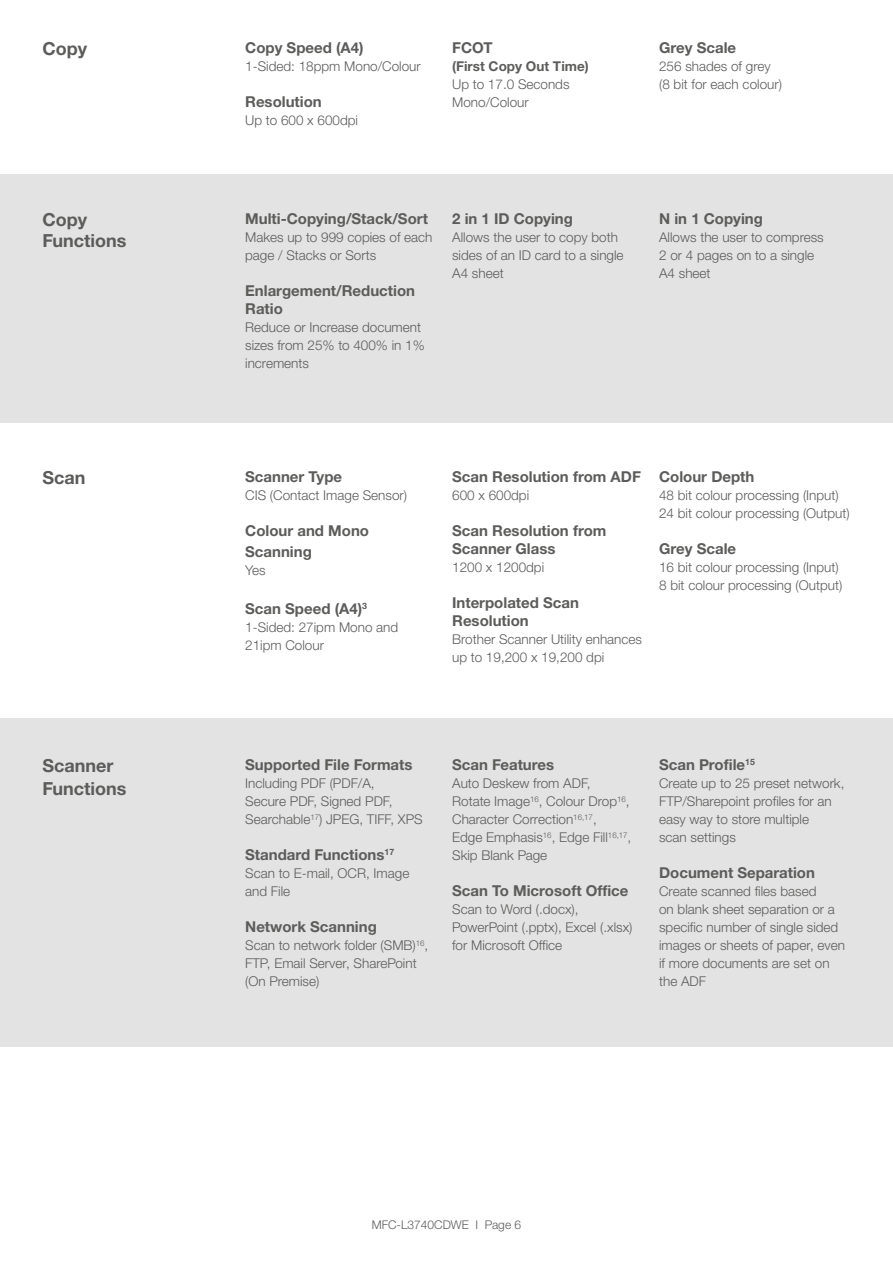
<style>
.page{position:relative;width:893px;height:1263px;background:#fff}
.page>*{position:absolute;margin:0;border:0;box-sizing:border-box;transform-origin:0 0}
.t1{font:700 18px/21px "Helvetica Neue LTW1 G";color:#5c5c5b}
.t2{font:700 15px/18px "Helvetica Neue LTW1 G";color:#5c5c5b}
.t3{font:300 13.5px/18px "Helvetica Neue LTW1 G";color:#5c5c5b}
.t4{font:700 13.5px "Helvetica Neue LTW1 G";color:#5c5c5b}
.t5{font:300 12px "Helvetica Neue LTW1 G";color:#5c5c5b}
</style>
<div class="page">
<div style="left:0;top:174px;width:893px;height:249px;background:#e3e3e3"></div>
<div style="left:0;top:719px;width:893px;height:328px;background:#e3e3e3"></div>
<h1 class="t1" style="left:43px;top:38px;width:46px">Copy</h1>
<p class="t2" style="left:245px;top:39px;width:120px">Copy Speed (A4)</p>
<p class="t3" style="left:245px;top:57px;width:177px">1-Sided: 18ppm Mono/Colour</p>
<p class="t2" style="left:245px;top:93px;width:78px">Resolution</p>
<p class="t3" style="left:245px;top:111px;width:114px">Up to 600 x 600dpi</p>
<p class="t2" style="left:452px;top:39px;width:42px">FCOT</p>
<p class="t4" style="left:452px;top:58px;width:138px">(First Copy Out Time)</p>
<p class="t3" style="left:452px;top:75px;width:119px">Up to 17.0 Seconds<br>Mono/Colour</p>
<h1 class="t1" style="left:43px;top:209px;width:85px">Copy<br>Functions</h1>
<p class="t2" style="left:245px;top:210px;width:184px">Multi-Copying/Stack/Sort</p>
<p class="t3" style="left:245px;top:228px;width:189px">Makes up to 999 copies of each page / Stacks or Sorts</p>
<p class="t2" style="left:245px;top:282px;width:171px">Enlargement/Reduction<br>Ratio</p>
<p class="t3" style="left:245px;top:318px;width:181px">Reduce or Increase document sizes from 25% to 400% in 1% increments</p>
<p class="t2" style="left:452px;top:210px;width:122px">2 in 1 ID Copying</p>
<p class="t3" style="left:452px;top:228px;width:173px">Allows the user to copy both sides of an ID card to a single<br>A4 sheet</p>
<p class="t2" style="left:659px;top:39px;width:79px">Grey Scale</p>
<p class="t3" style="left:659px;top:57px;width:124px">256 shades of grey (8 bit for each colour)</p>
<p class="t2" style="left:659px;top:210px;width:105px">N in 1 Copying</p>
<p class="t3" style="left:659px;top:228px;width:166px">Allows the user to compress<br>2 or 4 pages on to a single<br>A4 sheet</p>
<h1 class="t1" style="left:43px;top:467px;width:45px">Scan</h1>
<p class="t2" style="left:245px;top:467px;width:98px">Scanner Type</p>
<p class="t3" style="left:245px;top:486px;width:163px">CIS (Contact Image Sensor)</p>
<p class="t2" style="left:245px;top:520px;width:125px;line-height:21px">Colour and Mono<br>Scanning</p>
<p class="t3" style="left:245px;top:561px;width:22px">Yes</p>
<p class="t2" style="left:245px;top:599px;width:123px">Scan Speed (A4)<sup>3</sup></p>
<p class="t3" style="left:245px;top:618px;width:155px">1-Sided: 27ipm Mono and<br>21ipm Colour</p>
<p class="t2" style="left:452px;top:467px;width:190px">Scan Resolution from ADF</p>
<p class="t3" style="left:452px;top:486px;width:79px">600 x 600dpi</p>
<p class="t2" style="left:452px;top:521px;width:156px">Scan Resolution from<br>Scanner Glass</p>
<p class="t3" style="left:452px;top:558px;width:94px">1200 x 1200dpi</p>
<p class="t2" style="left:452px;top:593px;width:128px">Interpolated Scan<br>Resolution</p>
<p class="t3" style="left:452px;top:630px;width:191px">Brother Scanner Utility enhances up to 19,200 x 19,200 dpi</p>
<p class="t2" style="left:659px;top:467px;width:97px">Colour Depth</p>
<p class="t3" style="left:659px;top:486px;width:192px">48 bit colour processing (Input)<br>24 bit colour processing (Output)</p>
<p class="t2" style="left:659px;top:539px;width:79px">Grey Scale</p>
<p class="t3" style="left:659px;top:558px;width:185px">16 bit colour processing (Input)<br>8 bit colour processing (Output)</p>
<h1 class="t1" style="left:43px;top:754px;width:85px;line-height:22.5px">Scanner<br>Functions</h1>
<p class="t2" style="left:245px;top:755px;width:169px">Supported File Formats</p>
<p class="t3" style="left:245px;top:774px;width:179px">Including PDF (PDF/A,<br>Secure PDF, Signed PDF,<br>Searchable<sup>17</sup>) JPEG, TIFF, XPS</p>
<p class="t2" style="left:245px;top:845px;width:150px">Standard Functions<sup>17</sup></p>
<p class="t3" style="left:245px;top:864px;width:166px">Scan to E-mail, OCR, Image and File</p>
<p class="t2" style="left:245px;top:917px;width:133px">Network Scanning</p>
<p class="t3" style="left:245px;top:936px;width:185px">Scan to network folder (SMB)<sup>16</sup>,<br>FTP, Email Server, SharePoint (On Premise)</p>
<p class="t2" style="left:452px;top:755px;width:104px">Scan Features</p>
<p class="t3" style="left:452px;top:774px;width:181px">Auto Deskew from ADF,<br>Rotate Image<sup>16</sup>, Colour Drop<sup>16</sup>,<br>Character Correction<sup>16,17</sup>,<br>Edge Emphasis<sup>16</sup>, Edge Fill<sup>16,17</sup>,<br>Skip Blank Page</p>
<p class="t2" style="left:452px;top:881px;width:178px">Scan To Microsoft Office</p>
<p class="t3" style="left:452px;top:900px;width:182px">Scan to Word (.docx),<br>PowerPoint (.pptx), Excel (.xlsx) for Microsoft Office</p>
<p class="t2" style="left:659px;top:755px;width:97px">Scan Profile<sup>15</sup></p>
<p class="t3" style="left:659px;top:774px;width:187px">Create up to 25 preset network,<br>FTP/Sharepoint profiles for an easy way to store multiple<br>scan settings</p>
<p class="t2" style="left:659px;top:863px;width:157px">Document Separation</p>
<p class="t3" style="left:659px;top:882px;width:187px">Create scanned files based<br>on blank sheet separation or a specific number of single sided images or sheets of paper, even if more documents are set on the ADF</p>
<p class="t5" style="left:372px;top:1217px;width:151px">MFC-L3740CDWE I Page 6</p>
</div>
